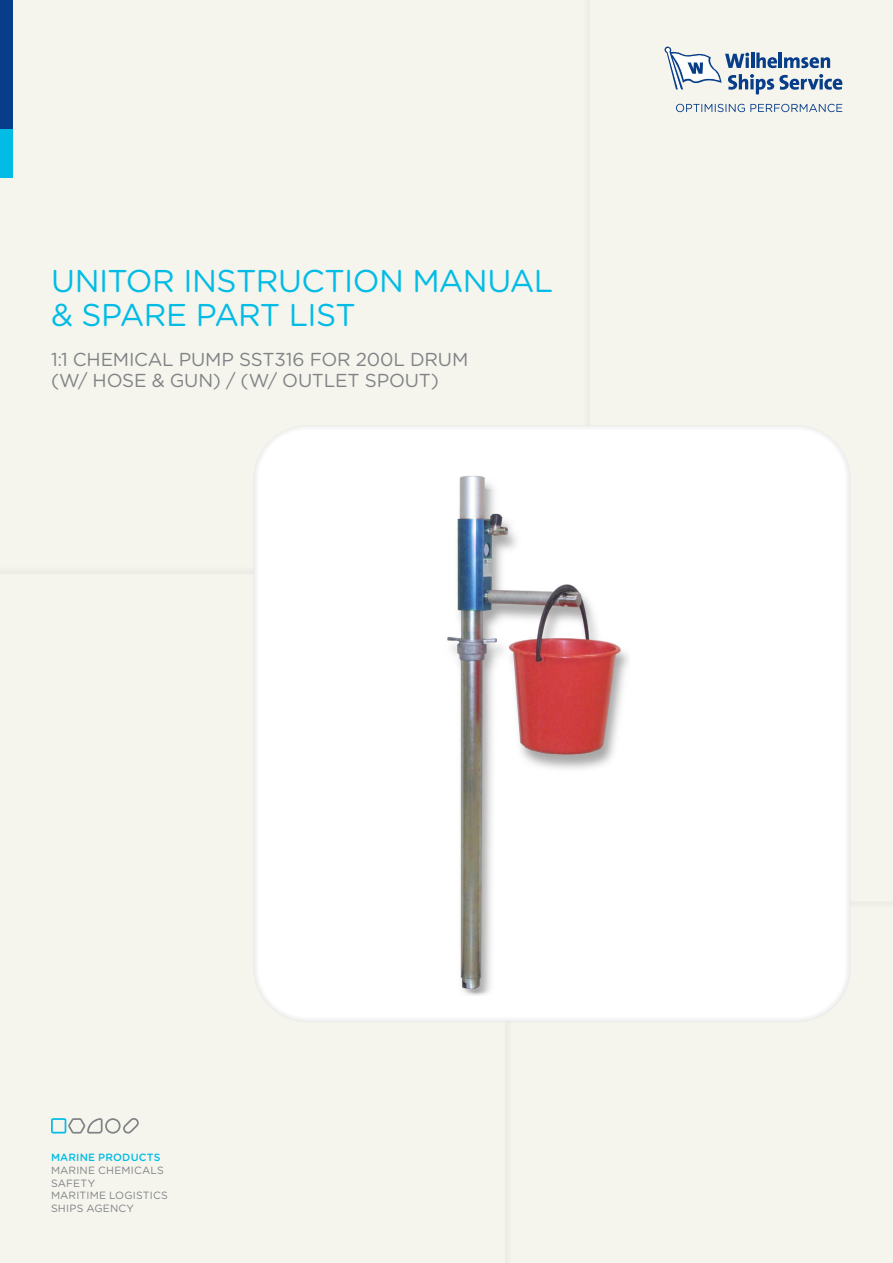
<style>
.page{position:relative;width:893px;height:1263px;background:#f5f5ee}
.page>*{position:absolute;margin:0;border:0;box-sizing:border-box;transform-origin:0 0}
.Document_Title{font:31.5px "Gotham Rounded";letter-spacing:-.025em;color:#02bce5}
.Document_Subhead{font:18.75px "Gotham Rounded";letter-spacing:-.01em;color:#808285}
._01-Index_font{font:10.5px "Gotham Rounded";letter-spacing:.02em;color:#808285}
._01-Index_font-2{font:500 10.5px "Gotham Rounded";letter-spacing:.02em;color:#02bce5}
</style>
<div class="page">
<div style="left:253px;top:423px;width:598px;height:600px;background:#231f20;opacity:.2"></div>
<svg style="left:664px;top:47px;width:178px;height:47px"></svg>
<svg style="left:676px;top:104px;width:166px;height:8px"></svg>
<svg style="left:51px;top:1118px;width:88px;height:15px"></svg>
<p class="Document_Title" style="left:51px;top:259px;width:504px">UNITOR INSTRUCTION MANUAL</p>
<p class="Document_Title" style="left:51px;top:293px;width:306px">&amp; SPARE PART LIST</p>
<p class="Document_Subhead" style="left:51px;top:346px;width:419px">1:1 CHEMICAL PUMP SST316 FOR 200L DRUM</p>
<p class="Document_Subhead" style="left:51px;top:368px;width:390px">(W/ HOSE &amp; GUN) / (W/ OUTLET SPOUT)</p>
<p class="_01-Index_font-2" style="left:51px;top:1150px;width:111px">MARINE PRODUCTS</p>
<p class="_01-Index_font" style="left:51px;top:1163px;width:114px">MARINE CHEMICALS</p>
<p class="_01-Index_font" style="left:51px;top:1176px;width:46px">SAFETY</p>
<p class="_01-Index_font" style="left:51px;top:1188px;width:118px">MARITIME LOGISTICS</p>
<p class="_01-Index_font" style="left:51px;top:1201px;width:84px">SHIPS AGENCY</p>
</div>
